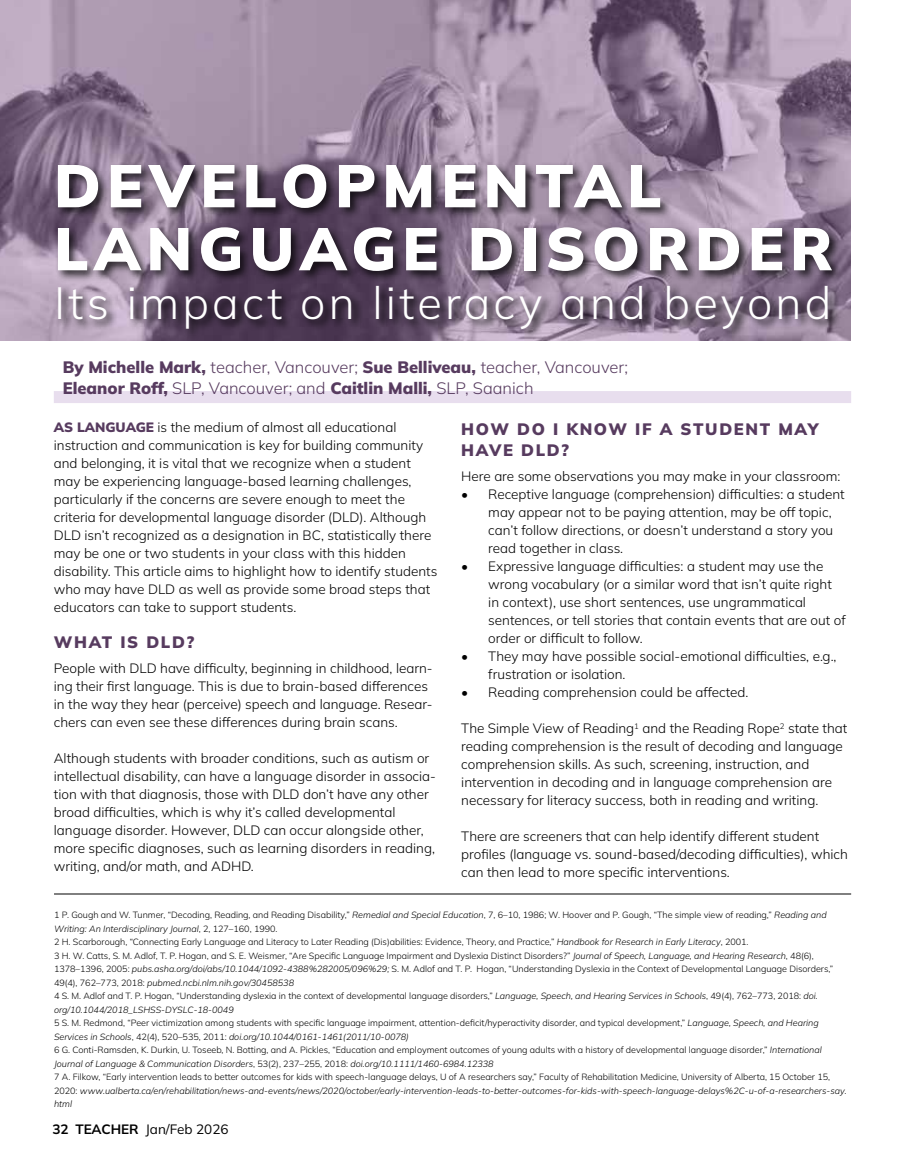
<style>
.page{position:relative;width:905px;height:1161px;background:#fff}
.page>*{position:absolute;margin:0;border:0;box-sizing:border-box;transform-origin:0 0}
.t1{font:900 60px/63px "Mulish";letter-spacing:.1em;color:#fff}
.t2{font:200 45px "Mulish";letter-spacing:.07em;color:#fff}
.t3{font:200 16.5px/21px "Mulish";color:#573b5f}
.t4{font:900 16.5px/21px "Mulish";letter-spacing:.1em;color:#573b5f}
.t5{font:200 13.5px/18px "Mulish";color:#000}
.t6{font:200 9px/13.5px "Mulish";color:#000}
.s1{font-weight:900}
.s2{font-weight:900;color:#573b5f}
.s3{font-style:italic}
.s4{font-weight:700}
</style>
<div class="page">
<hr style="left:54px;top:894px;width:797px;height:1px;background:#000">
<img style="left:0;top:0;width:850px;height:340px">
<div style="left:54px;top:391px;width:797px;height:12px;background:#e8deee"></div>
<div style="left:55px;top:162px;width:788px;height:121px;background:#000;opacity:.75"></div>
<svg style="left:56px;top:283px;width:784px;height:57px;background:#77657c"></svg>
<h1 class="t1" style="left:54px;top:153px;width:780px">DEVELOPMENTAL<br>LANGUAGE DISORDER</h1>
<h2 class="t2" style="left:54px;top:272px;width:778px">Its impact on literacy and beyond</h2>
<p class="t3" style="left:63px;top:356px;width:567px"><span class="s1">By Michelle Mark,</span> teacher, Vancouver; <span class="s1">Sue Belliveau,</span> teacher, Vancouver;<br><span class="s1">Eleanor Roff,</span> SLP, Vancouver; and <span class="s1">Caitlin Malli,</span> SLP, Saanich</p>
<p class="t5" style="left:54px;top:418px;width:385px"><span class="s2">AS LANGUAGE</span> is the medium of almost all educational instruction and communication is key for building community and belonging, it is vital that we recognize when a student may be experiencing language-based learning challenges, particularly if the concerns are severe enough to meet the criteria for developmental language disorder (DLD). Although DLD isn’t recognized as a designation in BC, statistically there may be one or two students in your class with this hidden disability. This article aims to highlight how to identify students who may have DLD as well as provide some broad steps that educators can take to support students.</p>
<p class="t4" style="left:54px;top:632px;width:142px">WHAT IS DLD?</p>
<p class="t5" style="left:54px;top:659px;width:380px">People with DLD have difficulty, beginning in childhood, learn&shy;ing their first language. This is due to brain-based differences in the way they hear (perceive) speech and language. Resear&shy;chers can even see these differences during brain scans.</p>
<p class="t5" style="left:54px;top:749px;width:383px">Although students with broader conditions, such as autism or intellectual disability, can have a language disorder in associa&shy;tion with that diagnosis, those with DLD don’t have any other broad difficulties, which is why it’s called developmental language disorder. However, DLD can occur alongside other, more specific diagnoses, such as learning disorders in reading, writing, and/or math, and ADHD.</p>
<p class="t4" style="left:461px;top:419px;width:359px">HOW DO I KNOW IF A STUDENT MAY<br>HAVE DLD?</p>
<p class="t5" style="left:461px;top:467px;width:381px">Here are some observations you may make in your classroom:</p>
<p class="t5" style="left:488px;top:485px;width:358px;text-indent:-27px">• Receptive language (comprehension) difficulties: a student may appear not to be paying attention, may be off topic, can’t follow directions, or doesn’t understand a story you read together in class.</p>
<p class="t5" style="left:488px;top:557px;width:359px;text-indent:-27px">• Expressive language difficulties: a student may use the wrong vocabulary (or a similar word that isn’t quite right in context), use short sentences, use ungrammatical sentences, or tell stories that contain events that are out of order or difficult to follow.</p>
<p class="t5" style="left:488px;top:647px;width:350px;text-indent:-27px">• They may have possible social-emotional difficulties, e.g., frustration or isolation.</p>
<p class="t5" style="left:461px;top:683px;width:289px">• Reading comprehension could be affected.</p>
<p class="t5" style="left:461px;top:719px;width:387px">The Simple View of Reading<sup>1</sup> and the Reading Rope<sup>2</sup> state that reading comprehension is the result of decoding and language comprehension skills. As such, screening, instruction, and intervention in decoding and in language comprehension are necessary for literacy success, both in reading and writing.</p>
<p class="t5" style="left:461px;top:827px;width:388px">There are screeners that can help identify different student profiles (language vs. sound-based/decoding difficulties), which can then lead to more specific interventions.</p>
<p class="t6" style="left:54px;top:908px;width:794px">1 P. Gough and W. Tunmer, “Decoding, Reading, and Reading Disability,” <span class="s3">Remedial and Special Education</span>, 7, 6–10, 1986; W. Hoover and P. Gough, “The simple view of reading,” <span class="s3">Reading and Writing: An Interdisciplinary Journal</span>, 2, 127–160, 1990.<br>2 H. Scarborough, “Connecting Early Language and Literacy to Later Reading (Dis)abilities: Evidence, Theory, and Practice,” <span class="s3">Handbook for Research in Early Literacy</span>, 2001.<br>3 H. W. Catts, S. M. Adlof, T. P. Hogan, and S. E. Weismer, “Are Specific Language Impairment and Dyslexia Distinct Disorders?” <span class="s3">Journal of Speech, Language, and Hearing Research</span>, 48(6), 1378–1396, 2005: <span class="s3">pubs.asha.org/doi/abs/10.1044/1092-4388%282005/096%29;</span> S. M. Adlof and T. P. Hogan, “Understanding Dyslexia in the Context of Developmental Language Disorders,” 49(4), 762–773, 2018: <span class="s3">pubmed.ncbi.nlm.nih.gov/30458538<br></span>4 S. M. Adlof and T. P. Hogan, “Understanding dyslexia in the context of developmental language disorders,” <span class="s3">Language, Speech, and Hearing Services in Schools</span>, 49(4), 762–773, 2018: <span class="s3">doi. org/10.1044/2018_LSHSS-DYSLC-18-0049<br></span>5 S. M. Redmond, “Peer victimization among students with specific language impairment, attention-deficit/hyperactivity disorder, and typical development,” <span class="s3">Language, Speech, and Hearing Services in Schools</span>, 42(4), 520–535, 2011: <span class="s3">doi.org/10.1044/0161-1461(2011/10-0078)<br></span>6 G. Conti-Ramsden, K. Durkin, U. Toseeb, N. Botting, and A. Pickles, “Education and employment outcomes of young adults with a history of developmental language disorder,” <span class="s3">International Journal of Language &amp; Communication Disorders</span>, 53(2), 237–255, 2018: <span class="s3">doi.org/10.1111/1460-6984.12338<br></span>7 A. Filkow, “Early intervention leads to better outcomes for kids with speech-language delays, U of A researchers say,” Faculty of Rehabilitation Medicine, University of Alberta, 15 October 15, 2020: <span class="s3">www.ualberta.ca/en/rehabilitation/news-and-events/news/2020/october/early-intervention-leads-to-better-outcomes-for-kids-with-speech-language-delays%2C-u-of-a-researchers-say. html</span></p>
<p class="t5" style="left:52px;top:1120px;width:178px"><span class="s4">32 TEACHER</span> Jan/Feb 2026</p>
</div>
